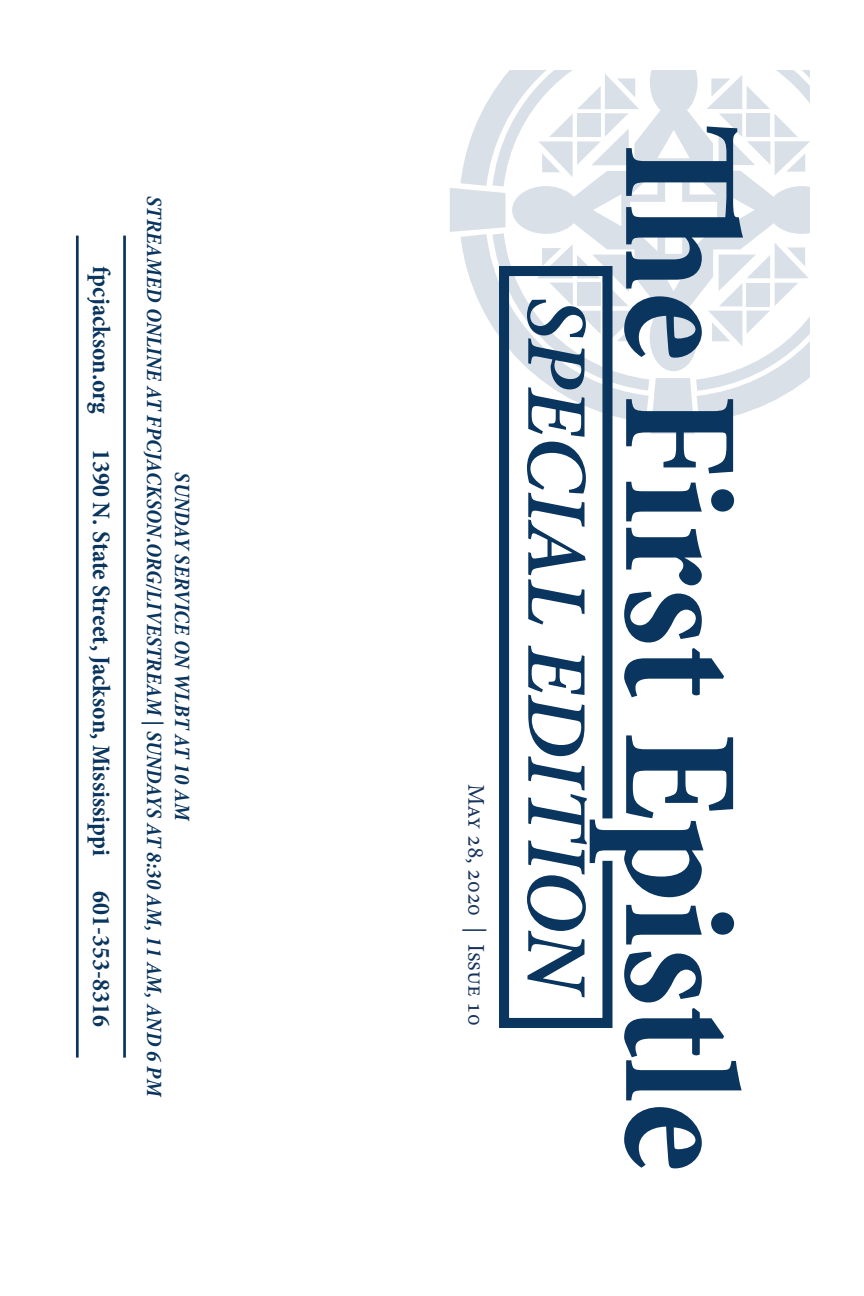
<style>
.page{position:relative;width:864px;height:1296px;background:#fff}
.page>*{position:absolute;margin:0;border:0;box-sizing:border-box;transform-origin:0 0}
.t1{font:700 condensed 166.6px "Minion Pro";color:#0a355e}
.t2{font:italic 600 86.6px "Minion Pro";letter-spacing:-.01em;color:#0a355e}
.t3{font:700 condensed 25.4px "Minion Pro";letter-spacing:.005em;color:#0a355e}
.t4{font:24px "Minion Pro";color:#18345d}
.t5{font:italic 700 condensed 22px/28px "Minion Pro";letter-spacing:.005em;color:#0a355e;text-align:center}
</style>
<div class="page">
<svg style="left:461px;top:94px;width:330px;height:329px"></svg>
<svg style="left:492px;top:70px;width:318px;height:321px"></svg>
<svg style="left:651px;top:378px;width:44px;height:56px;background:#dee3e9"></svg>
<svg style="left:450px;top:188px;width:56px;height:44px;background:#dee3e9"></svg>
<svg style="left:494px;top:261px;width:124px;height:767px"></svg>
<hr style="left:123px;top:236px;width:3px;height:822px;background:#0a355e">
<hr style="left:76px;top:236px;width:3px;height:822px;background:#0a355e">
<svg style="left:537px;top:73px;width:273px;height:273px"></svg>
<p class="t3" style="left:119px;top:266px;width:149px;rotate:90deg">fpcjackson.org</p>
<p class="t3" style="left:119px;top:449px;width:408px;rotate:90deg">1390 N. State Street, Jackson, Mississippi</p>
<p class="t3" style="left:119px;top:891px;width:137px;rotate:90deg">601-353-8316</p>
<p class="t5" style="left:196px;top:196px;width:903px;rotate:90deg">SUNDAY SERVICE ON WLBT AT 10 AM<br>STREAMED ONLINE AT FPCJACKSON.ORG/LIVESTREAM | SUNDAYS AT 8:30 AM, 11 AM, AND 6 PM</p>
<p class="t4" style="left:492px;top:784px;width:243px;rotate:90deg">May 28, 2020 | Issue 10</p>
<p class="t1" style="left:794px;top:291px;width:881px;rotate:90deg">e First Epistle</p>
<p class="t2" style="left:617px;top:297px;width:703px;rotate:90deg">SPECIAL EDITION</p>
</div>
